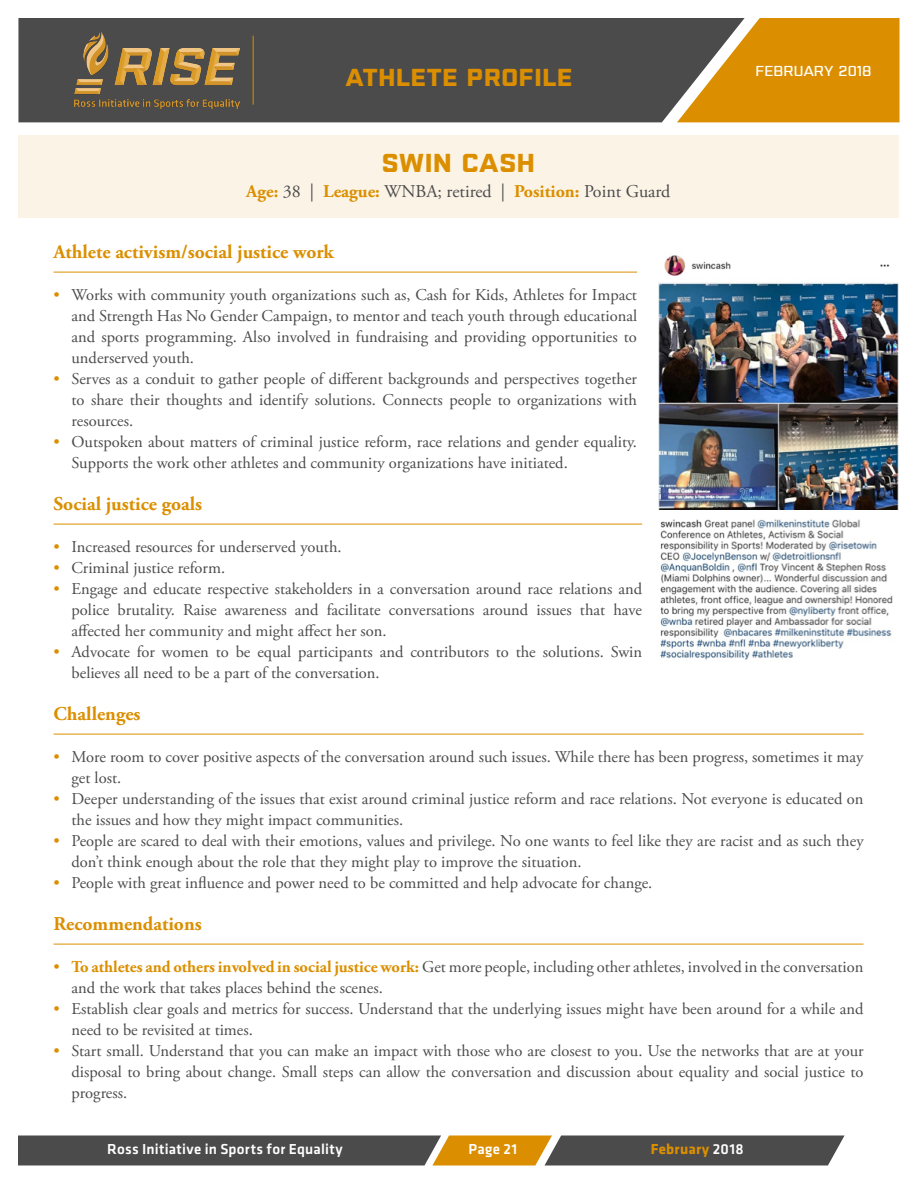
<style>
.page{position:relative;width:918px;height:1188px;background:#fff}
.page>*{position:absolute;margin:0;border:0;box-sizing:border-box;transform-origin:0 0}
.t1{font:700 27px "Combat";color:#db8f00}
.t2{font:700 25.5px "Combat";color:#db8f00}
.t3{font:700 19.5px "Adobe Garamond Pro";color:#db8f00}
.t4{font:18px "Adobe Garamond Pro";color:#4c4b4c}
.t5{font:16.5px/21px "Adobe Garamond Pro";color:#4c4b4c}
.t6{font:500 15px "Klavika";letter-spacing:.02em;color:#fff}
.t7{font:700 15px "Klavika";letter-spacing:.015em;color:#db8f00}
.t8{font:500 15px "Combat";color:#fff}
.s1{font-weight:700;color:#db8f00}
.s2{color:#db8f00}
.s3{font-weight:500;color:#fff}
</style>
<div class="page">
<hr style="left:54px;top:272px;width:583px;height:1px;background:#db8f00">
<hr style="left:54px;top:524px;width:588px;height:1px;background:#db8f00">
<hr style="left:54px;top:734px;width:810px;height:1px;background:#db8f00">
<hr style="left:54px;top:944px;width:810px;height:1px;background:#db8f00">
<div style="left:18px;top:135px;width:881px;height:83px;background:#fbf4e6"></div>
<img style="left:658px;top:255px;width:241px;height:255px">
<svg style="left:18px;top:1136px;width:827px;height:30px;background:#655b4b"></svg>
<div style="left:18px;top:18px;width:659px;height:104px;background:#4c4b4c"></div>
<svg style="left:677px;top:18px;width:223px;height:104px;background:#cb8d19"></svg>
<hr style="left:253px;top:36px;width:1px;height:69px;background:#db8f00">
<img style="left:74px;top:31px;width:165px;height:78px">
<img style="left:660px;top:519px;width:233px;height:141px">
<p class="t2" style="left:345px;top:64px;width:229px">ATHLETE PROFILE</p>
<p class="t1" style="left:382px;top:148px;width:155px">SWIN CASH</p>
<p class="t4" style="left:246px;top:181px;width:426px"><span class="s1">Age:</span> 38 | <span class="s1">League:</span> WNBA; retired | <span class="s1">Position:</span> Point Guard</p>
<p class="t8" style="left:756px;top:63px;width:118px">FEBRUARY 2018</p>
<p class="t3" style="left:54px;top:241px;width:282px">Athlete activism/social justice work</p>
<p class="t5" style="left:72px;top:285px;width:567px;text-align:justify;text-indent:-18px"><span class="s2">•</span> Works with community youth organizations such as, Cash for Kids, Athletes for Impact and Strength Has No Gender Campaign, to mentor and teach youth through educational and sports programming. Also involved in fundraising and providing opportunities to underserved youth.</p>
<p class="t5" style="left:72px;top:369px;width:567px;text-align:justify;text-indent:-18px"><span class="s2">•</span> Serves as a conduit to gather people of different backgrounds and perspectives together to share their thoughts and identify solutions. Connects people to organizations with resources.</p>
<p class="t5" style="left:72px;top:432px;width:567px;text-indent:-18px"><span class="s2">•</span> Outspoken about matters of criminal justice reform, race relations and gender equality.<br>Supports the work other athletes and community organizations have initiated.</p>
<p class="t3" style="left:54px;top:493px;width:150px">Social justice goals</p>
<p class="t5" style="left:54px;top:537px;width:290px"><span class="s2">•</span> Increased resources for underserved youth.</p>
<p class="t5" style="left:54px;top:558px;width:173px"><span class="s2">•</span> Criminal justice reform.</p>
<p class="t5" style="left:72px;top:579px;width:572px;text-align:justify;text-indent:-18px"><span class="s2">•</span> Engage and educate respective stakeholders in a conversation around race relations and police brutality. Raise awareness and facilitate conversations around issues that have affected her community and might affect her son.</p>
<p class="t5" style="left:72px;top:642px;width:572px;text-indent:-18px"><span class="s2">•</span> Advocate for women to be equal participants and contributors to the solutions. Swin believes all need to be a part of the conversation.</p>
<p class="t3" style="left:54px;top:703px;width:89px">Challenges</p>
<p class="t5" style="left:72px;top:747px;width:793px;text-indent:-18px"><span class="s2">•</span> More room to cover positive aspects of the conversation around such issues. While there has been progress, sometimes it may get lost.</p>
<p class="t5" style="left:72px;top:789px;width:793px;text-indent:-18px"><span class="s2">•</span> Deeper understanding of the issues that exist around criminal justice reform and race relations. Not everyone is educated on the issues and how they might impact communities.</p>
<p class="t5" style="left:72px;top:831px;width:794px;text-indent:-18px"><span class="s2">•</span> People are scared to deal with their emotions, values and privilege. No one wants to feel like they are racist and as such they don’t think enough about the role that they might play to improve the situation.</p>
<p class="t5" style="left:54px;top:873px;width:600px"><span class="s2">•</span> People with great influence and power need to be committed and help advocate for change.</p>
<p class="t3" style="left:54px;top:913px;width:150px">Recommendations</p>
<p class="t5" style="left:72px;top:957px;width:793px;text-indent:-18px"><span class="s2">•</span> <span class="s1">To athletes and others involved in social justice work:</span> Get more people, including other athletes, involved in the conversation and the work that takes places behind the scenes.</p>
<p class="t5" style="left:72px;top:999px;width:794px;text-indent:-18px"><span class="s2">•</span> Establish clear goals and metrics for success. Understand that the underlying issues might have been around for a while and need to be revisited at times.</p>
<p class="t5" style="left:72px;top:1041px;width:794px;text-align:justify;text-indent:-18px"><span class="s2">•</span> Start small. Understand that you can make an impact with those who are closest to you. Use the networks that are at your disposal to bring about change. Small steps can allow the conversation and discussion about equality and social justice to progress.</p>
<p class="t6" style="left:107px;top:1141px;width:237px">Ross Initiative in Sports for Equality</p>
<p class="t6" style="left:468px;top:1141px;width:50px">Page 21</p>
<p class="t7" style="left:651px;top:1138px;width:94px">February <span class="s3">2018</span></p>
</div>
